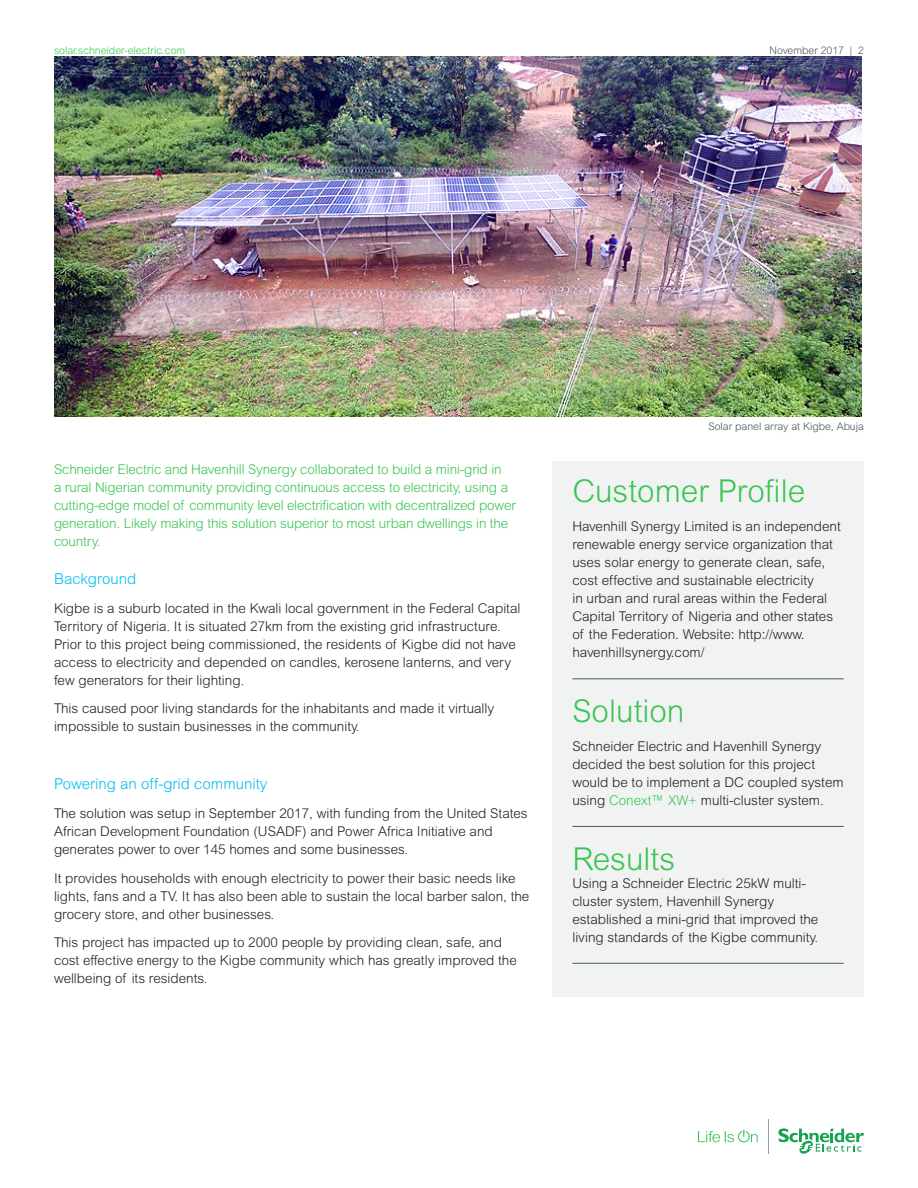
<style>
.page{position:relative;width:918px;height:1188px;background:#fff}
.page>*{position:absolute;margin:0;border:0;box-sizing:border-box;transform-origin:0 0}
.Goal__Solution__Stor{font:300 31.5px "Arial MT Std";color:#3ac552}
.Body_Copy{font:300 15px "Arial MT Std";color:#01bdf2}
.Subhead_Style_1{font:300 15px "Arial MT Std";color:#01bdf2}
.Body_Copy-2{font:300 13.5px/18px "Arial Rounded MT Pro";color:#231f20}
.Goal__Solution__Stor-2{font:300 13.5px/18px "Arial MT Std";color:#231f20}
.Executive_Summary{font:300 13.5px/18px "Arial Rounded MT Pro";letter-spacing:-.01em;color:#3ac552}
.Goal__Solution__Stor-3{font:300 13.5px/18px "Arial Rounded MT Pro";color:#231f20}
.Footer_Date___Page_N{font:300 10.5px "Arial MT Std";color:#4d545a}
.Footer_URL{font:300 10.5px "Arial MT Std";color:#3ac552}
.s1{font-family:"Arial Rounded MT Pro";color:#3ac552}
.s2{font-family:"Arial Rounded MT Pro"}
</style>
<div class="page">
<div style="left:552px;top:462px;width:312px;height:535px;background:#f1f3f3"></div>
<hr style="left:572px;top:678px;width:272px;height:1px;background:#4d545a">
<hr style="left:572px;top:826px;width:272px;height:1px;background:#4d545a">
<hr style="left:572px;top:963px;width:272px;height:1px;background:#4d545a">
<svg style="left:698px;top:1130px;width:60px;height:12px"></svg>
<svg style="left:778px;top:1128px;width:86px;height:26px"></svg>
<hr style="left:768px;top:1120px;width:1px;height:34px;background:#959ea4">
<img style="left:54px;top:57px;width:808px;height:359px">
<p class="Footer_URL" style="left:54px;top:44px;width:133px">solar.schneider-electric.com</p>
<p class="Footer_Date___Page_N" style="left:770px;top:44px;width:96px">November 2017 | 2</p>
<p class="Executive_Summary" style="left:54px;top:460px;width:463px">Schneider Electric and Havenhill Synergy collaborated to build a mini-grid in<br>a rural Nigerian community providing continuous access to electricity, using a cutting-edge model of community level electrification with decentralized power generation. Likely making this solution superior to most urban dwellings in the country.</p>
<p class="Subhead_Style_1" style="left:54px;top:570px;width:84px">Background</p>
<p class="Body_Copy-2" style="left:54px;top:599px;width:468px">Kigbe is a suburb located in the Kwali local government in the Federal Capital Territory of Nigeria. It is situated 27km from the existing grid infrastructure.<br>Prior to this project being commissioned, the residents of Kigbe did not have access to electricity and depended on candles, kerosene lanterns, and very few generators for their lighting.</p>
<p class="Body_Copy-2" style="left:54px;top:700px;width:442px">This caused poor living standards for the inhabitants and made it virtually impossible to sustain businesses in the community.</p>
<p class="Body_Copy" style="left:54px;top:775px;width:215px">Powering an off-grid community</p>
<p class="Body_Copy-2" style="left:54px;top:805px;width:475px">The solution was setup in September 2017, with funding from the United States<br>African Development Foundation (USADF) and Power Africa Initiative and generates power to over 145 homes and some businesses.</p>
<p class="Body_Copy-2" style="left:54px;top:869px;width:477px">It provides households with enough electricity to power their basic needs like lights, fans and a TV. It has also been able to sustain the local barber salon, the grocery store, and other businesses.</p>
<p class="Body_Copy-2" style="left:54px;top:934px;width:464px">This project has impacted up to 2000 people by providing clean, safe, and cost effective energy to the Kigbe community which has greatly improved the wellbeing of its residents.</p>
<p class="Footer_Date___Page_N" style="left:708px;top:420px;width:157px">Solar panel array at Kigbe, Abuja</p>
<p class="Goal__Solution__Stor" style="left:572px;top:473px;width:234px">Customer Profile</p>
<p class="Goal__Solution__Stor-2" style="left:572px;top:517px;width:270px">Havenhill Synergy Limited is an independent renewable energy service organization that uses solar energy to generate clean, safe, cost effective and sustainable electricity<br>in urban and rural areas within the Federal Capital Territory of Nigeria and other states of the Federation. Website: http://www. havenhillsynergy.com/</p>
<p class="Goal__Solution__Stor" style="left:572px;top:693px;width:114px">Solution</p>
<p class="Goal__Solution__Stor-2" style="left:572px;top:737px;width:273px">Schneider Electric and Havenhill Synergy decided the best solution for this project would be to implement a DC coupled system using <span class="s1">Conext™ XW+</span> <span class="s2">multi-cluster system.</span></p>
<p class="Goal__Solution__Stor" style="left:572px;top:841px;width:104px">Results</p>
<p class="Goal__Solution__Stor-3" style="left:572px;top:874px;width:248px">Using a Schneider Electric 25kW multi&shy;cluster system, Havenhill Synergy established a mini-grid that improved the living standards of the Kigbe community.</p>
</div>
